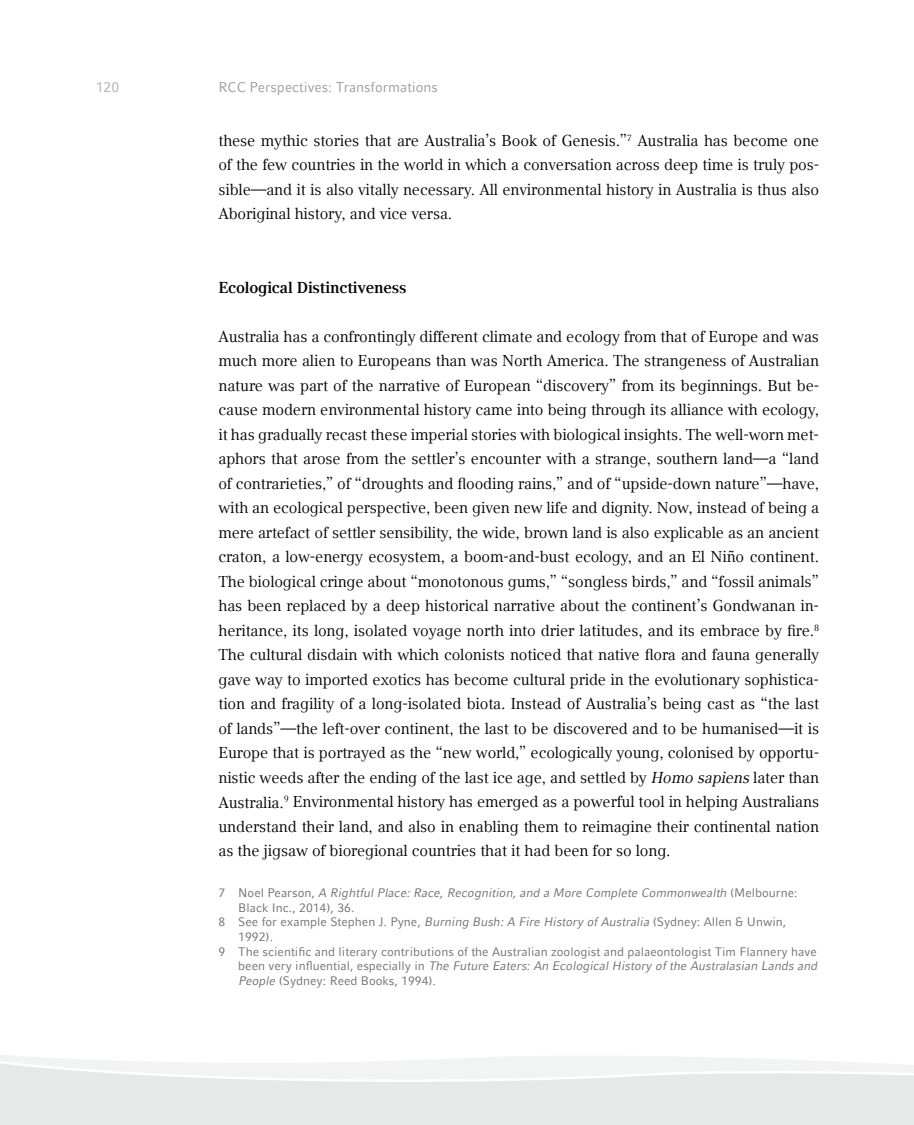
<style>
.page{position:relative;width:914px;height:1125px;background:#fff}
.page>*{position:absolute;margin:0;border:0;box-sizing:border-box;transform-origin:0 0}
.t1{font:15.75px/24.5px "LMU Compatil Text";letter-spacing:-.01em;color:#000;text-align:justify}
.t2{font:700 15.75px "LMU Compatil Text";letter-spacing:-.01em;color:#000}
.t3{font:14px "LMU Compatil Fact";color:#9a9b9b}
.t4{font:14px "LMU Compatil Fact";color:#acadad}
.t5{font:12.25px "LMU Compatil Fact";color:#6f6f6e}
.t6{font:italic 12.25px "LMU Compatil Fact";color:#6f6f6e}
.s1{font-style:italic}
.s2{font-style:normal}
</style>
<div class="page">
<svg style="left:0;top:1055px;width:913px;height:70px;fill:#e7e8e8"></svg>
<p class="t4" style="left:96px;top:79px;width:25px">120</p>
<p class="t3" style="left:218px;top:79px;width:221px">RCC Perspectives: Transformations</p>
<p class="t1" style="left:218px;top:128px;width:602px">these mythic stories that are Australia’s Book of Genesis.”<sup>7</sup> Australia has become one of the few countries in the world in which a conversation across deep time is truly pos&shy;sible—and it is also vitally necessary. All environmental history in Australia is thus also Aboriginal history, and vice versa.</p>
<p class="t2" style="left:218px;top:278px;width:190px">Ecological Distinctiveness</p>
<p class="t1" style="left:218px;top:324px;width:602px">Australia has a confrontingly different climate and ecology from that of Europe and was much more alien to Europeans than was North America. The strangeness of Australian nature was part of the narrative of European “discovery” from its beginnings. But be&shy;cause modern environmental history came into being through its alliance with ecology, it has gradually recast these imperial stories with biological insights. The well-worn met&shy;aphors that arose from the settler’s encounter with a strange, southern land—a “land of contrarieties,” of “droughts and flooding rains,” and of “upside-down nature”—have, with an ecological perspective, been given new life and dignity. Now, instead of being a mere artefact of settler sensibility, the wide, brown land is also explicable as an ancient craton, a low-energy ecosystem, a boom-and-bust ecology, and an El Niño continent.<br>The biological cringe about “monotonous gums,” “songless birds,” and “fossil animals” has been replaced by a deep historical narrative about the continent’s Gondwanan in&shy;heritance, its long, isolated voyage north into drier latitudes, and its embrace by fire.<sup>8<br></sup>The cultural disdain with which colonists noticed that native flora and fauna generally gave way to imported exotics has become cultural pride in the evolutionary sophistica&shy;tion and fragility of a long-isolated biota. Instead of Australia’s being cast as “the last of lands”—the left-over continent, the last to be discovered and to be humanised—it is Europe that is portrayed as the “new world,” ecologically young, colonised by opportu&shy;nistic weeds after the ending of the last ice age, and settled by <span class="s1">Homo sapiens</span> later than Australia.<sup>9</sup> Environmental history has emerged as a powerful tool in helping Australians understand their land, and also in enabling them to reimagine their continental nation as the jigsaw of bioregional countries that it had been for so long.</p>
<p class="t6" style="left:218px;top:885px;width:580px"><span class="s2">7 Noel Pearson,</span> A Rightful Place: Race, Recognition, and a More Complete Commonwealth <span class="s2">(Melbourne:</span></p>
<p class="t5" style="left:238px;top:900px;width:118px">Black Inc., 2014), 36.</p>
<p class="t5" style="left:218px;top:915px;width:569px">8 See for example Stephen J. Pyne, <span class="s1">Burning Bush: A Fire History of Australia</span> (Sydney: Allen &amp; Unwin,</p>
<p class="t5" style="left:238px;top:929px;width:36px">1992).</p>
<p class="t5" style="left:218px;top:944px;width:599px">9 The scientific and literary contributions of the Australian zoologist and palaeontologist Tim Flannery have</p>
<p class="t6" style="left:238px;top:959px;width:580px"><span class="s2">been very influential, especially in</span> The Future Eaters: An Ecological History of the Australasian Lands and</p>
<p class="t5" style="left:238px;top:973px;width:199px"><span class="s1">People</span> (Sydney: Reed Books, 1994).</p>
</div>
